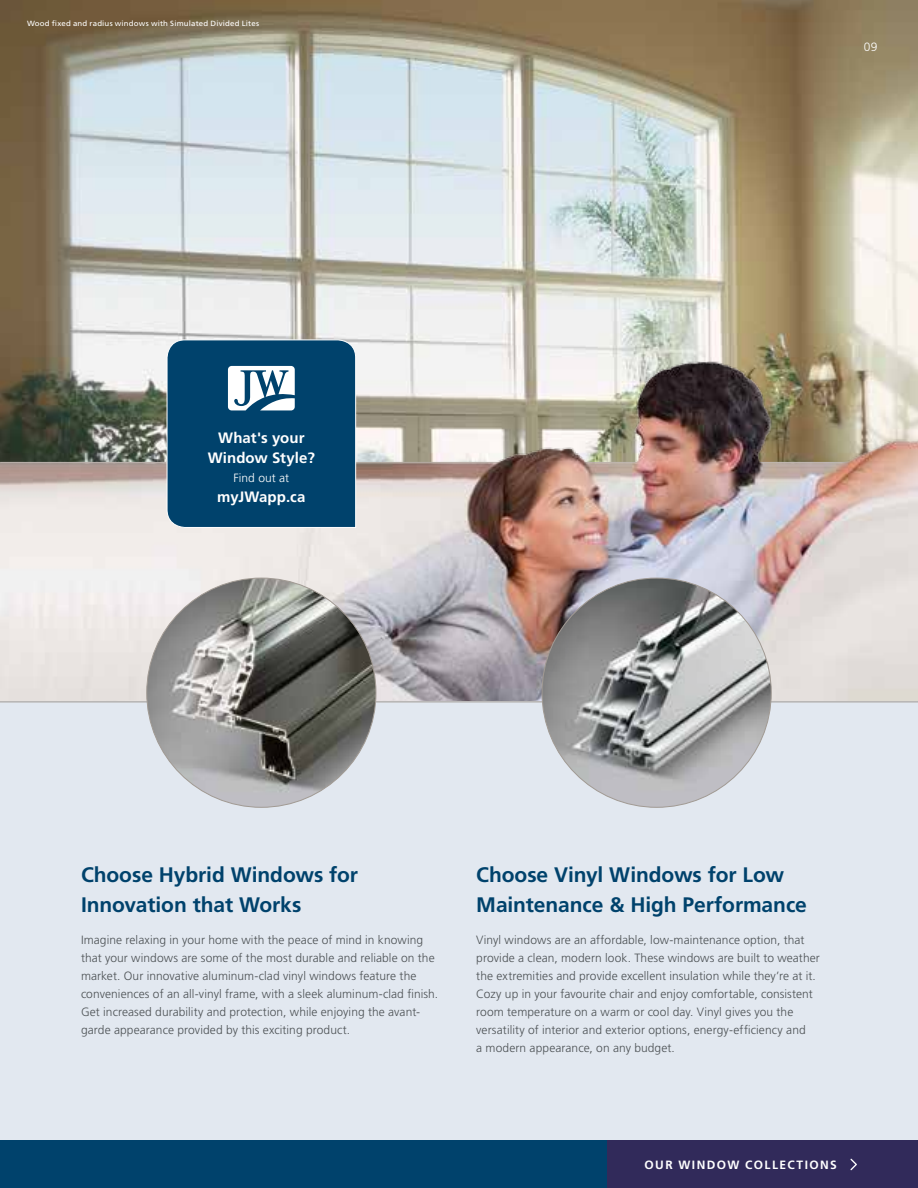
<style>
.page{position:relative;width:918px;height:1188px;background:#fff}
.page>*{position:absolute;margin:0;border:0;box-sizing:border-box;transform-origin:0 0}
.t1{font:700 21px/30px "Frutiger";letter-spacing:-.005em;color:#00426c}
.t2{font:700 15px/19.5px "Frutiger";letter-spacing:.005em;color:#fff;text-align:center}
.t3{font:300 12px/18px "Frutiger";letter-spacing:.005em;color:#4c5154}
.t4{font:700 12px "Frutiger";letter-spacing:.12em;color:#fff}
.t5{font:300 12px "Frutiger";letter-spacing:.005em;color:#fff}
.t6{font:7.5px "Frutiger";letter-spacing:.02em;color:#fff;scale:1.05 1}
</style>
<div class="page">
<img style="left:0;top:0;width:918px;height:354px">
<img style="left:0;top:354px;width:918px;height:348px">
<div style="left:0;top:702px;width:918px;height:439px;background:#e2e8f0"></div>
<svg style="left:167px;top:340px;width:189px;height:188px;background:#145077"></svg>
<img style="left:147px;top:578px;width:229px;height:229px;border-radius:115px">
<div style="left:0;top:1141px;width:918px;height:47px;background:#00426c"></div>
<div style="left:608px;top:1141px;width:310px;height:47px;background:#312a5a"></div>
<svg style="left:850px;top:1159px;width:7px;height:11px"></svg>
<img style="left:542px;top:578px;width:229px;height:229px;border-radius:115px">
<p class="t6" style="left:27px;top:19px;width:223px">Wood fixed and radius windows with Simulated Divided Lites</p>
<p class="t5" style="left:864px;top:40px;width:15px">09</p>
<p class="t2" style="left:208px;top:428px;width:109px">What's your<br>Window Style?</p>
<p class="t5" style="left:233px;top:471px;width:57px">Find out at</p>
<p class="t2" style="left:217px;top:487px;width:90px">myJWapp.ca</p>
<h1 class="t1" style="left:81px;top:860px;width:279px">Choose Hybrid Windows for<br>Innovation that Works</h1>
<p class="t3" style="left:81px;top:931px;width:359px">Imagine relaxing in your home with the peace of mind in knowing that your windows are some of the most durable and reliable on the market. Our innovative aluminum-clad vinyl windows feature the conveniences of an all-vinyl frame, with a sleek aluminum-clad finish.<br>Get increased durability and protection, while enjoying the avant&shy;garde appearance provided by this exciting product.</p>
<h1 class="t1" style="left:476px;top:860px;width:332px">Choose Vinyl Windows for Low<br>Maintenance &amp; High Performance</h1>
<p class="t3" style="left:476px;top:931px;width:345px">Vinyl windows are an affordable, low-maintenance option, that provide a clean, modern look. These windows are built to weather the extremities and provide excellent insulation while they’re at it.<br>Cozy up in your favourite chair and enjoy comfortable, consistent room temperature on a warm or cool day. Vinyl gives you the versatility of interior and exterior options, energy-efficiency and<br>a modern appearance, on any budget.</p>
<p class="t4" style="left:644px;top:1158px;width:194px">OUR WINDOW COLLECTIONS</p>
</div>
